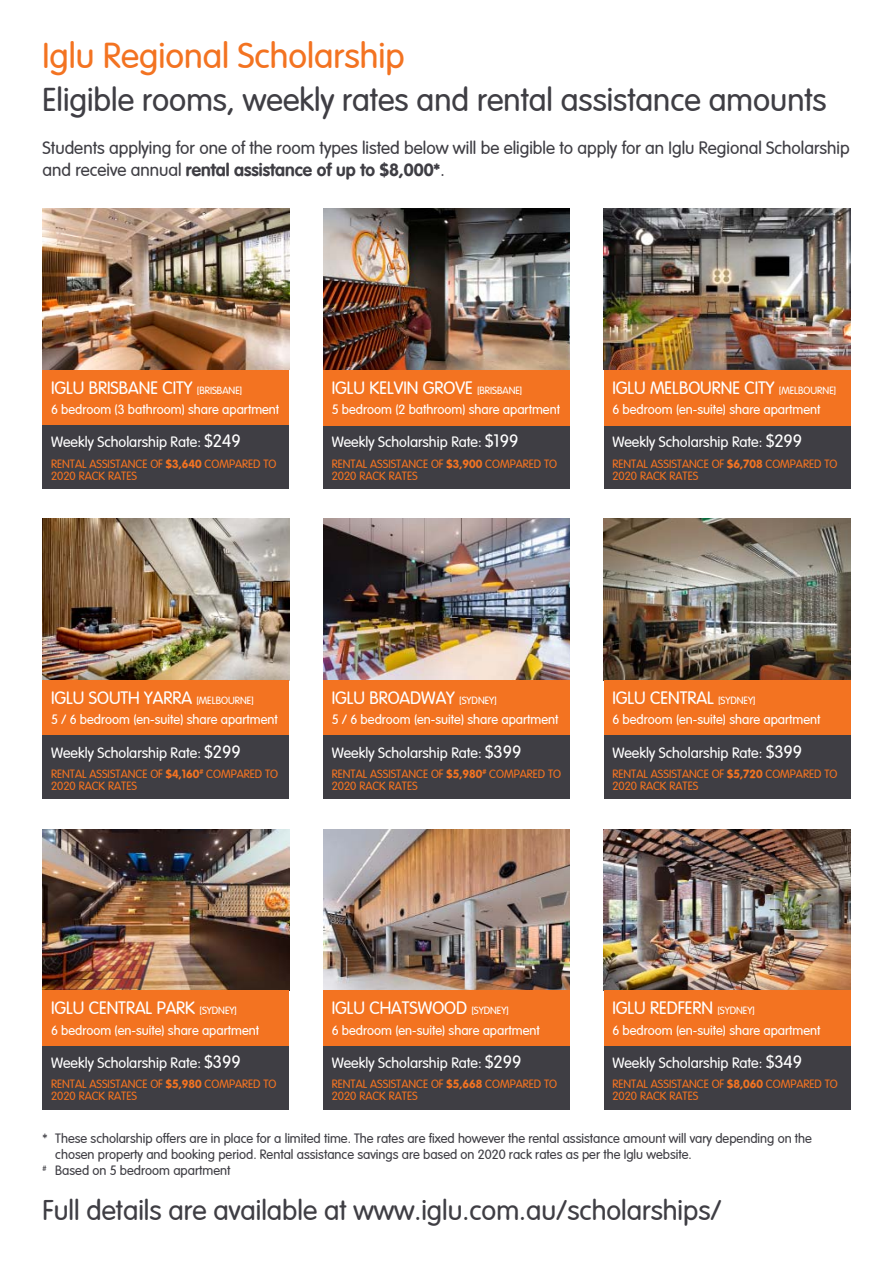
<style>
.page{position:relative;width:893px;height:1263px;background:#fff}
.page>*{position:absolute;margin:0;border:0;box-sizing:border-box;transform-origin:0 0}
.t1{font:300 36px "Vag";color:#f37321}
.t2{font:300 33px "Vag";color:#3f3e44}
.t3{font:300 28.5px "Vag";color:#3f3e44}
.t4{font:300 18px "Vag";color:#fff}
.t5{font:300 18px/21.6px "Vag";color:#3f3e44}
.t6{font:300 15px "Vag";color:#fff}
.t7{font:300 13.5px "Vag";color:#fff}
.t8{font:300 13.5px "Vag";color:#3f3e44}
.t9{font:300 12px/12px "Vag";color:#f37321}
.s1{font-weight:700}
.s2{font-size:10.5px}
.s3{font-size:18px}
</style>
<div class="page">
<img style="left:604px;top:829px;width:246px;height:162px">
<div style="left:604px;top:991px;width:246px;height:55px;background:#f37321"></div>
<img style="left:43px;top:829px;width:246px;height:162px">
<img style="left:323px;top:829px;width:247px;height:162px">
<div style="left:43px;top:991px;width:246px;height:55px;background:#f37321"></div>
<div style="left:323px;top:991px;width:247px;height:55px;background:#f37321"></div>
<div style="left:604px;top:425px;width:246px;height:64px;background:#3f3e44"></div>
<img style="left:604px;top:519px;width:246px;height:161px">
<div style="left:604px;top:680px;width:246px;height:56px;background:#f37321"></div>
<div style="left:323px;top:425px;width:247px;height:64px;background:#3f3e44"></div>
<img style="left:43px;top:519px;width:246px;height:161px">
<img style="left:323px;top:519px;width:247px;height:161px">
<div style="left:43px;top:680px;width:246px;height:56px;background:#f37321"></div>
<div style="left:323px;top:680px;width:247px;height:56px;background:#f37321"></div>
<img style="left:604px;top:208px;width:246px;height:162px">
<div style="left:604px;top:370px;width:246px;height:55px;background:#f37321"></div>
<img style="left:43px;top:208px;width:246px;height:162px">
<img style="left:323px;top:208px;width:247px;height:162px">
<div style="left:43px;top:370px;width:246px;height:55px;background:#f37321"></div>
<div style="left:43px;top:425px;width:246px;height:64px;background:#3f3e44"></div>
<div style="left:323px;top:370px;width:247px;height:55px;background:#f37321"></div>
<div style="left:604px;top:736px;width:246px;height:63px;background:#3f3e44"></div>
<div style="left:323px;top:736px;width:247px;height:63px;background:#3f3e44"></div>
<div style="left:43px;top:736px;width:246px;height:63px;background:#3f3e44"></div>
<div style="left:604px;top:1046px;width:246px;height:64px;background:#3f3e44"></div>
<div style="left:323px;top:1046px;width:247px;height:64px;background:#3f3e44"></div>
<div style="left:43px;top:1046px;width:246px;height:64px;background:#3f3e44"></div>
<h1 class="t1" style="left:43px;top:35px;width:364px">Iglu Regional Scholarship</h1>
<h2 class="t2" style="left:43px;top:81px;width:786px">Eligible rooms, weekly rates and rental assistance amounts</h2>
<h3 class="t5" style="left:43px;top:138px;width:808px">Students applying for one of the room types listed below will be eligible to apply for an Iglu Regional Scholarship and receive annual <span class="s1">rental assistance of up to $8,000*</span>.</h3>
<h3 class="t4" style="left:51px;top:378px;width:193px">IGLU BRISBANE CITY <span class="s2">[BRISBANE]</span></h3>
<p class="t7" style="left:51px;top:402px;width:230px">6 bedroom (3 bathroom) share apartment</p>
<p class="t6" style="left:51px;top:434px;width:191px">Weekly Scholarship Rate: <span class="s3">$249</span></p>
<p class="t9" style="left:51px;top:458px;width:227px">RENTAL ASSISTANCE OF <span class="s1">$3,640</span> COMPARED TO<br>2020 RACK RATES</p>
<h3 class="t4" style="left:332px;top:378px;width:192px">IGLU KELVIN GROVE <span class="s2">[BRISBANE]</span></h3>
<p class="t7" style="left:332px;top:402px;width:230px">5 bedroom (2 bathroom) share apartment</p>
<p class="t6" style="left:332px;top:434px;width:188px">Weekly Scholarship Rate: <span class="s3">$199</span></p>
<p class="t9" style="left:332px;top:458px;width:227px">RENTAL ASSISTANCE OF <span class="s1">$3,900</span> COMPARED TO<br>2020 RACK RATES</p>
<h3 class="t4" style="left:612px;top:378px;width:225px">IGLU MELBOURNE CITY <span class="s2">[MELBOURNE]</span></h3>
<p class="t7" style="left:612px;top:402px;width:210px">6 bedroom (en-suite) share apartment</p>
<p class="t6" style="left:612px;top:434px;width:191px">Weekly Scholarship Rate: <span class="s3">$299</span></p>
<p class="t9" style="left:612px;top:458px;width:226px">RENTAL ASSISTANCE OF <span class="s1">$6,708</span> COMPARED TO<br>2020 RACK RATES</p>
<h3 class="t4" style="left:51px;top:688px;width:204px">IGLU SOUTH YARRA <span class="s2">[MELBOURNE]</span></h3>
<p class="t7" style="left:51px;top:712px;width:228px">5 / 6 bedroom (en-suite) share apartment</p>
<p class="t6" style="left:51px;top:744px;width:191px">Weekly Scholarship Rate: <span class="s3">$299</span></p>
<p class="t9" style="left:51px;top:768px;width:229px">RENTAL ASSISTANCE OF <span class="s1">$4,160</span><sup>#</sup> COMPARED TO<br>2020 RACK RATES</p>
<h3 class="t4" style="left:332px;top:688px;width:167px">IGLU BROADWAY <span class="s2">[SYDNEY]</span></h3>
<p class="t7" style="left:332px;top:712px;width:228px">5 / 6 bedroom (en-suite) share apartment</p>
<p class="t6" style="left:332px;top:744px;width:191px">Weekly Scholarship Rate: <span class="s3">$399</span></p>
<p class="t9" style="left:332px;top:768px;width:231px">RENTAL ASSISTANCE OF <span class="s1">$5,980</span><sup>#</sup> COMPARED TO<br>2020 RACK RATES</p>
<h3 class="t4" style="left:612px;top:688px;width:145px">IGLU CENTRAL <span class="s2">[SYDNEY]</span></h3>
<p class="t7" style="left:612px;top:712px;width:210px">6 bedroom (en-suite) share apartment</p>
<p class="t6" style="left:612px;top:744px;width:191px">Weekly Scholarship Rate: <span class="s3">$399</span></p>
<p class="t9" style="left:612px;top:768px;width:226px">RENTAL ASSISTANCE OF <span class="s1">$5,720</span> COMPARED TO<br>2020 RACK RATES</p>
<h3 class="t4" style="left:51px;top:998px;width:187px">IGLU CENTRAL PARK <span class="s2">[SYDNEY]</span></h3>
<p class="t7" style="left:51px;top:1023px;width:210px">6 bedroom (en-suite) share apartment</p>
<h3 class="t4" style="left:332px;top:998px;width:179px">IGLU CHATSWOOD <span class="s2">[SYDNEY]</span></h3>
<p class="t7" style="left:332px;top:1023px;width:210px">6 bedroom (en-suite) share apartment</p>
<h3 class="t4" style="left:612px;top:998px;width:144px">IGLU REDFERN <span class="s2">[SYDNEY]</span></h3>
<p class="t7" style="left:612px;top:1023px;width:210px">6 bedroom (en-suite) share apartment</p>
<p class="t6" style="left:51px;top:1054px;width:191px">Weekly Scholarship Rate: <span class="s3">$399</span></p>
<p class="t9" style="left:51px;top:1079px;width:227px">RENTAL ASSISTANCE OF <span class="s1">$5,980</span> COMPARED TO<br>2020 RACK RATES</p>
<p class="t8" style="left:43px;top:1131px;width:771px">* These scholarship offers are in place for a limited time. The rates are fixed however the rental assistance amount will vary depending on the</p>
<p class="t8" style="left:55px;top:1147px;width:638px">chosen property and booking period. Rental assistance savings are based on 2020 rack rates as per the Iglu website.</p>
<p class="t8" style="left:43px;top:1163px;width:189px"><sup>#</sup> Based on 5 bedroom apartment</p>
<p class="t6" style="left:332px;top:1054px;width:191px">Weekly Scholarship Rate: <span class="s3">$299</span></p>
<p class="t9" style="left:332px;top:1079px;width:227px">RENTAL ASSISTANCE OF <span class="s1">$5,668</span> COMPARED TO<br>2020 RACK RATES</p>
<p class="t6" style="left:612px;top:1054px;width:191px">Weekly Scholarship Rate: <span class="s3">$349</span></p>
<p class="t9" style="left:612px;top:1079px;width:227px">RENTAL ASSISTANCE OF <span class="s1">$8,060</span> COMPARED TO<br>2020 RACK RATES</p>
<h3 class="t3" style="left:43px;top:1195px;width:681px">Full details are available at www.iglu.com.au/scholarships/</h3>
</div>
